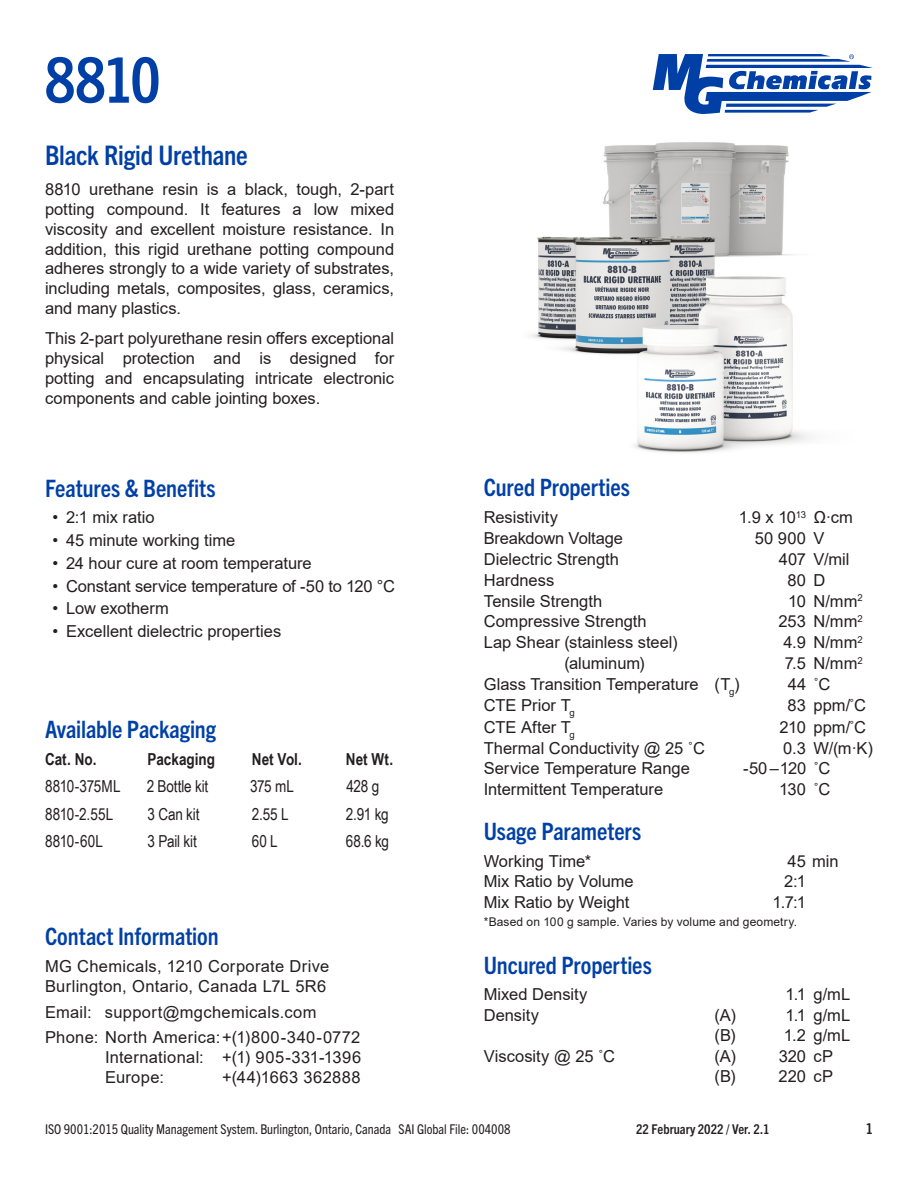
<style>
.page{position:relative;width:918px;height:1188px;background:#fff}
.page>*{position:absolute;margin:0;border:0;box-sizing:border-box;transform-origin:0 0}
.t1{font:700 condensed 63px "Trade Gothic Next LT Pro";color:#0040a6}
.Body_Text{font:700 condensed 27px "Trade Gothic Next LT Pro";letter-spacing:-.005em;color:#0040a6}
.H2_space_after{font:700 condensed 24px "Trade Gothic Next LT Pro";letter-spacing:-.005em;color:#0040a6}
.Properties_List{font:16.5px "Arial";color:#231f20}
.Body_Text-2{font:16.5px/19.8px "Arial";color:#231f20;text-align:justify}
.Contact_Information{font:16.5px "Arial";letter-spacing:.02em;color:#231f20}
.Bullet_List_-_Featur{font:16.5px "Arial";color:#231f20}
.Table_Body_Text{font:16.5px "Arial Narrow";letter-spacing:-.01em;color:#231f20}
.Table_Heading{font:700 16.5px "Arial Narrow";letter-spacing:.005em;color:#231f20}
.t2{font:700 condensed 15px "Trade Gothic Next LT Pro";color:#231f20}
.t3{font:condensed 13.5px "Trade Gothic Next LT Pro";color:#231f20}
.t4{font:700 condensed 13.5px "Trade Gothic Next LT Pro";color:#231f20}
.Properties_List-2{font:12px "Arial";letter-spacing:.015em;color:#231f20}
.s1{font-style:italic}
</style>
<div class="page">
<svg style="left:653px;top:54px;width:220px;height:60px"></svg>
<img style="left:531px;top:142px;width:280px;height:311px">
<h1 class="t1" style="left:45px;top:37px;width:117px">8810</h1>
<p class="Body_Text" style="left:45px;top:137px;width:204px">Black Rigid Urethane</p>
<p class="Body_Text-2" style="left:45px;top:179px;width:351px">8810 urethane resin is a black, tough, 2-part potting compound. It features a low mixed viscosity and excellent moisture resistance. In addition, this rigid urethane potting compound adheres strongly to a wide variety of substrates, including metals, composites, glass, ceramics, and many plastics.</p>
<p class="Body_Text-2" style="left:45px;top:328px;width:351px">This 2-part polyurethane resin offers exceptional physical protection and is designed for potting and encapsulating intricate electronic components and cable jointing boxes.</p>
<p class="H2_space_after" style="left:45px;top:472px;width:172px">Features &amp; Benefits</p>
<p class="Bullet_List_-_Featur" style="left:52px;top:506px;width:104px">• 2:1 mix ratio</p>
<p class="Bullet_List_-_Featur" style="left:52px;top:529px;width:184px">• 45 minute working time</p>
<p class="Bullet_List_-_Featur" style="left:52px;top:552px;width:261px">• 24 hour cure at room temperature</p>
<p class="Bullet_List_-_Featur" style="left:52px;top:574px;width:344px">• Constant service temperature of -50 to 120 °C</p>
<p class="Bullet_List_-_Featur" style="left:52px;top:597px;width:118px">• Low exotherm</p>
<p class="Bullet_List_-_Featur" style="left:52px;top:620px;width:230px">• Excellent dielectric properties</p>
<p class="H2_space_after" style="left:45px;top:713px;width:173px">Available Packaging</p>
<p class="Table_Heading" style="left:45px;top:747px;width:53px">Cat. No.</p>
<p class="Table_Heading" style="left:147px;top:747px;width:69px">Packaging</p>
<p class="Table_Heading" style="left:252px;top:747px;width:52px">Net Vol.</p>
<p class="Table_Heading" style="left:346px;top:747px;width:49px">Net Wt.</p>
<p class="Table_Body_Text" style="left:45px;top:775px;width:77px">8810-375ML</p>
<p class="Table_Body_Text" style="left:147px;top:775px;width:63px">2 Bottle kit</p>
<p class="Table_Body_Text" style="left:250px;top:775px;width:45px">375 mL</p>
<p class="Table_Body_Text" style="left:346px;top:775px;width:34px">428 g</p>
<p class="Table_Body_Text" style="left:45px;top:802px;width:70px">8810-2.55L</p>
<p class="Table_Body_Text" style="left:147px;top:802px;width:54px">3 Can kit</p>
<p class="Table_Body_Text" style="left:252px;top:802px;width:38px">2.55 L</p>
<p class="Table_Body_Text" style="left:346px;top:802px;width:44px">2.91 kg</p>
<p class="Table_Body_Text" style="left:45px;top:829px;width:60px">8810-60L</p>
<p class="Table_Body_Text" style="left:147px;top:829px;width:51px">3 Pail kit</p>
<p class="Table_Body_Text" style="left:252px;top:829px;width:28px">60 L</p>
<p class="Table_Body_Text" style="left:346px;top:829px;width:45px">68.6 kg</p>
<p class="H2_space_after" style="left:45px;top:920px;width:175px">Contact Information</p>
<p class="Contact_Information" style="left:45px;top:955px;width:286px">MG Chemicals, 1210 Corporate Drive</p>
<p class="Contact_Information" style="left:45px;top:975px;width:283px">Burlington, Ontario, Canada L7L 5R6</p>
<p class="Contact_Information" style="left:45px;top:1000px;width:273px">Email: support@mgchemicals.com</p>
<p class="Contact_Information" style="left:45px;top:1026px;width:317px">Phone: North America: +(1)800-340-0772</p>
<p class="Contact_Information" style="left:105px;top:1046px;width:258px">International: +(1) 905-331-1396</p>
<p class="Contact_Information" style="left:105px;top:1066px;width:60px">Europe:</p>
<p class="Contact_Information" style="left:222px;top:1066px;width:140px">+(44)1663 362888</p>
<p class="H2_space_after" style="left:484px;top:471px;width:148px">Cured Properties</p>
<p class="Properties_List" style="left:484px;top:506px;width:76px">Resistivity</p>
<p class="Properties_List" style="left:739px;top:506px;width:116px">1.9 x 10<sup>13</sup> Ω·cm</p>
<p class="Properties_List" style="left:484px;top:527px;width:141px">Breakdown Voltage</p>
<p class="Properties_List" style="left:755px;top:527px;width:71px">50 900 V</p>
<p class="Properties_List" style="left:484px;top:548px;width:137px">Dielectric Strength</p>
<p class="Properties_List" style="left:779px;top:548px;width:72px">407 V/mil</p>
<p class="Properties_List" style="left:484px;top:569px;width:72px">Hardness</p>
<p class="Properties_List" style="left:788px;top:569px;width:39px">80 D</p>
<p class="Properties_List" style="left:484px;top:589px;width:120px">Tensile Strength</p>
<p class="Properties_List" style="left:788px;top:589px;width:76px">10 N/mm<sup>2</sup></p>
<p class="Properties_List" style="left:484px;top:610px;width:165px">Compressive Strength</p>
<p class="Properties_List" style="left:779px;top:610px;width:86px">253 N/mm<sup>2</sup></p>
<p class="Properties_List" style="left:484px;top:631px;width:195px">Lap Shear (stainless steel)</p>
<p class="Properties_List" style="left:783px;top:631px;width:81px">4.9 N/mm<sup>2</sup></p>
<p class="Properties_List" style="left:564px;top:652px;width:82px">(aluminum)</p>
<p class="Properties_List" style="left:785px;top:652px;width:79px">7.5 N/mm<sup>2</sup></p>
<p class="Properties_List" style="left:484px;top:673px;width:217px">Glass Transition Temperature</p>
<p class="Properties_List" style="left:715px;top:673px;width:27px">(T<sub>g</sub>)</p>
<p class="Properties_List" style="left:788px;top:673px;width:44px">44 ˚C</p>
<p class="Properties_List" style="left:484px;top:693px;width:93px">CTE Prior T<sub>g</sub></p>
<p class="Properties_List" style="left:788px;top:693px;width:80px">83 ppm/˚C</p>
<p class="Properties_List" style="left:484px;top:716px;width:93px">CTE After T<sub>g</sub></p>
<p class="Properties_List" style="left:780px;top:716px;width:88px">210 ppm/˚C</p>
<p class="Properties_List" style="left:484px;top:736px;width:223px">Thermal Conductivity @ 25 ˚C</p>
<p class="Properties_List" style="left:783px;top:736px;width:91px">0.3 W/(m<span class="s1">·</span>K)</p>
<p class="Properties_List" style="left:484px;top:757px;width:208px">Service Temperature Range</p>
<p class="Properties_List" style="left:743px;top:757px;width:89px">-50 –120 ˚C</p>
<p class="Properties_List" style="left:484px;top:778px;width:181px">Intermittent Temperature</p>
<p class="Properties_List" style="left:779px;top:778px;width:53px">130 ˚C</p>
<p class="H2_space_after" style="left:484px;top:815px;width:159px">Usage Parameters</p>
<p class="Properties_List" style="left:484px;top:849px;width:109px">Working Time*</p>
<p class="Properties_List" style="left:788px;top:849px;width:52px">45 min</p>
<p class="Properties_List" style="left:484px;top:870px;width:152px">Mix Ratio by Volume</p>
<p class="Properties_List" style="left:784px;top:870px;width:23px">2:1</p>
<p class="Properties_List" style="left:484px;top:891px;width:147px">Mix Ratio by Weight</p>
<p class="Properties_List" style="left:773px;top:891px;width:35px">1.7:1</p>
<p class="Properties_List-2" style="left:484px;top:913px;width:315px">*Based on 100 g sample. Varies by volume and geometry.</p>
<p class="H2_space_after" style="left:484px;top:948px;width:170px">Uncured Properties</p>
<p class="Properties_List" style="left:484px;top:983px;width:105px">Mixed Density</p>
<p class="Properties_List" style="left:786px;top:983px;width:66px">1.1 g/mL</p>
<p class="Properties_List" style="left:484px;top:1004px;width:57px">Density</p>
<p class="Properties_List" style="left:715px;top:1004px;width:23px">(A)</p>
<p class="Properties_List" style="left:786px;top:1004px;width:66px">1.1 g/mL</p>
<p class="Properties_List" style="left:715px;top:1024px;width:23px">(B)</p>
<p class="Properties_List" style="left:784px;top:1024px;width:68px">1.2 g/mL</p>
<p class="Properties_List" style="left:484px;top:1045px;width:133px">Viscosity @ 25 ˚C</p>
<p class="Properties_List" style="left:715px;top:1045px;width:23px">(A)</p>
<p class="Properties_List" style="left:779px;top:1045px;width:56px">320 cP</p>
<p class="Properties_List" style="left:715px;top:1064px;width:23px">(B)</p>
<p class="Properties_List" style="left:778px;top:1064px;width:56px">220 cP</p>
<p class="t3" style="left:45px;top:1120px;width:467px">ISO 9001:2015 Quality Management System. Burlington, Ontario, Canada SAI Global File: 004008</p>
<p class="t4" style="left:636px;top:1120px;width:135px">22 February 2022 / Ver. 2.1</p>
<p class="t2" style="left:866px;top:1118px;width:9px">1</p>
</div>
